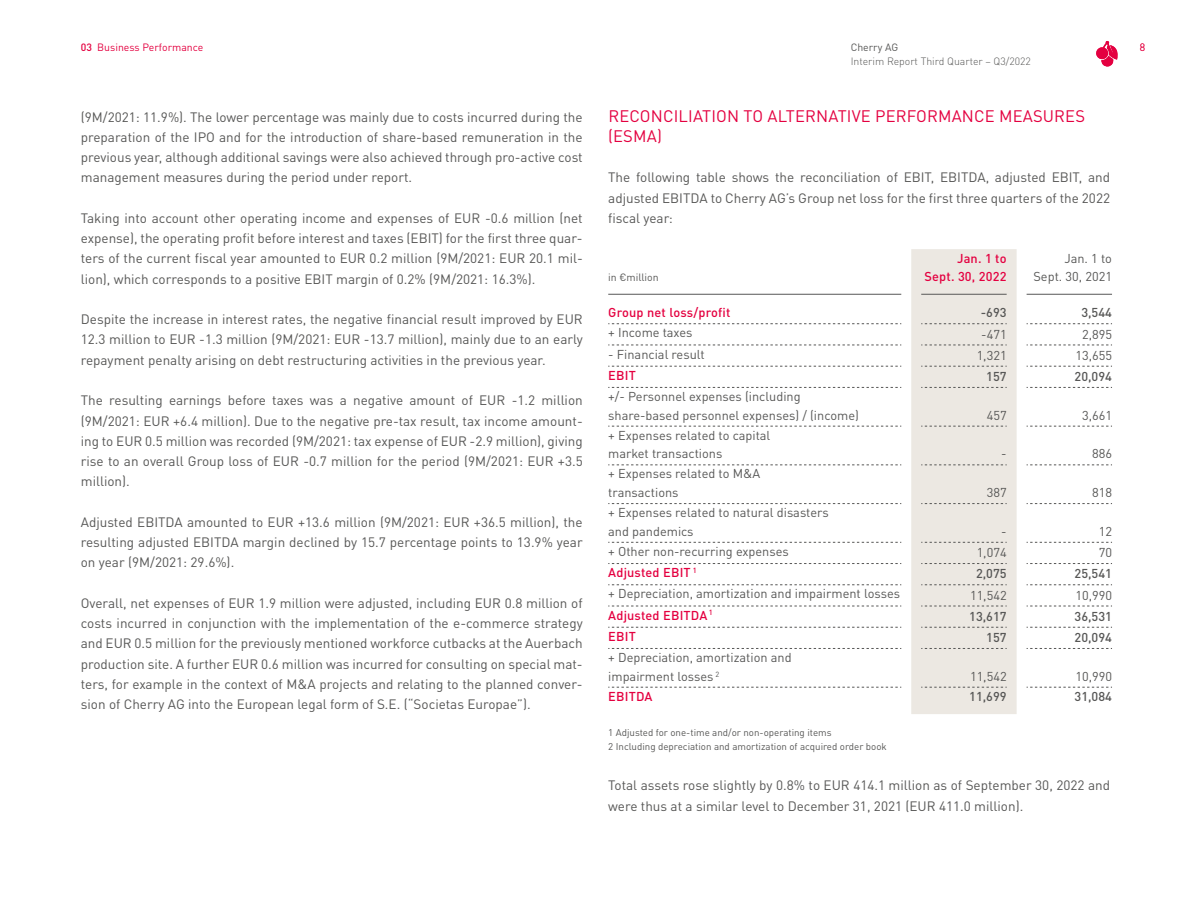
<style>
.page{position:relative;width:1191px;height:919px;background:#fff}
.page>*{position:absolute;margin:0;border:0;box-sizing:border-box;transform-origin:0 0}
.t1{font:16.5px/20.2px "CHERRYDIN Pro";letter-spacing:.01em;color:#e40040}
.t2{font:13.5px/20.2px "CHERRYDIN Pro";color:#575756;text-align:justify}
.t3{font:12.75px/18.8px "CHERRYDIN Pro";color:#575756}
.t4{font:500 12.75px/18.8px "CHERRYDIN Pro";letter-spacing:.015em;color:#e40040;text-align:right}
.t5{font:500 12.75px "CHERRYDIN Pro";color:#575756}
.t6{font:300 10.5px "CHERRYDIN Pro";color:#575756}
.t7{font:10.5px "CHERRYDIN Pro";color:#e40040}
.t8{font:10.5px "CHERRYDIN Pro";color:#575756}
.t9{font:300 10.5px "CHERRYDIN Pro";color:#e40040}
.t10{font:9.75px/13.5px "CHERRYDIN Pro";color:#575756}
.s1{font-weight:500}
</style>
<div class="page">
<div style="left:911px;top:249px;width:105px;height:465px;background:#ece8e2"></div>
<svg style="left:608px;top:323px;width:293px;height:1px"></svg>
<svg style="left:608px;top:344px;width:293px;height:1px"></svg>
<svg style="left:608px;top:366px;width:293px;height:1px"></svg>
<svg style="left:608px;top:387px;width:293px;height:1px"></svg>
<svg style="left:608px;top:426px;width:293px;height:1px"></svg>
<svg style="left:608px;top:464px;width:293px;height:1px"></svg>
<svg style="left:608px;top:503px;width:293px;height:1px"></svg>
<svg style="left:608px;top:542px;width:293px;height:1px"></svg>
<svg style="left:608px;top:563px;width:293px;height:1px"></svg>
<svg style="left:608px;top:584px;width:293px;height:1px"></svg>
<svg style="left:608px;top:605px;width:293px;height:1px"></svg>
<svg style="left:608px;top:627px;width:293px;height:1px"></svg>
<svg style="left:608px;top:648px;width:293px;height:1px"></svg>
<svg style="left:608px;top:686px;width:293px;height:1px"></svg>
<svg style="left:921px;top:323px;width:85px;height:1px"></svg>
<svg style="left:1026px;top:323px;width:86px;height:1px"></svg>
<svg style="left:921px;top:344px;width:85px;height:1px"></svg>
<svg style="left:1026px;top:344px;width:86px;height:1px"></svg>
<svg style="left:921px;top:366px;width:85px;height:1px"></svg>
<svg style="left:1026px;top:366px;width:86px;height:1px"></svg>
<svg style="left:921px;top:387px;width:85px;height:1px"></svg>
<svg style="left:1026px;top:387px;width:86px;height:1px"></svg>
<svg style="left:921px;top:426px;width:85px;height:1px"></svg>
<svg style="left:1026px;top:426px;width:86px;height:1px"></svg>
<svg style="left:921px;top:464px;width:85px;height:1px"></svg>
<svg style="left:1026px;top:464px;width:86px;height:1px"></svg>
<svg style="left:921px;top:503px;width:85px;height:1px"></svg>
<svg style="left:1026px;top:503px;width:86px;height:1px"></svg>
<svg style="left:921px;top:542px;width:85px;height:1px"></svg>
<svg style="left:1026px;top:542px;width:86px;height:1px"></svg>
<svg style="left:921px;top:563px;width:85px;height:1px"></svg>
<svg style="left:1026px;top:563px;width:86px;height:1px"></svg>
<svg style="left:921px;top:584px;width:85px;height:1px"></svg>
<svg style="left:1026px;top:584px;width:86px;height:1px"></svg>
<svg style="left:921px;top:605px;width:85px;height:1px"></svg>
<svg style="left:1026px;top:605px;width:86px;height:1px"></svg>
<svg style="left:921px;top:627px;width:85px;height:1px"></svg>
<svg style="left:1026px;top:627px;width:86px;height:1px"></svg>
<svg style="left:921px;top:648px;width:85px;height:1px"></svg>
<svg style="left:1026px;top:648px;width:86px;height:1px"></svg>
<svg style="left:921px;top:686px;width:85px;height:1px"></svg>
<svg style="left:1026px;top:686px;width:86px;height:1px"></svg>
<hr style="left:608px;top:294px;width:293px;height:1px;background:#575756">
<hr style="left:921px;top:294px;width:85px;height:1px;background:#575756">
<hr style="left:1026px;top:294px;width:86px;height:1px;background:#575756">
<svg style="left:1096px;top:41px;width:22px;height:26px"></svg>
<p class="t7" style="left:81px;top:39px;width:124px"><span class="s1">03</span> Business Performance</p>
<p class="t2" style="left:81px;top:105px;width:503px">(9M/2021: 11.9%). The lower percentage was mainly due to costs incurred during the preparation of the IPO and for the introduction of share-based remuneration in the previous year, although additional savings were also achieved through pro-active cost management measures during the period under report.</p>
<p class="t2" style="left:81px;top:206px;width:503px">Taking into account other operating income and expenses of EUR -0.6 million (net expense), the operating profit before interest and taxes (EBIT) for the first three quar&shy;ters of the current fiscal year amounted to EUR 0.2 million (9M/2021: EUR 20.1 mil&shy;lion), which corresponds to a positive EBIT margin of 0.2% (9M/2021: 16.3%).</p>
<p class="t2" style="left:81px;top:308px;width:503px">Despite the increase in interest rates, the negative financial result improved by EUR 12.3 million to EUR -1.3 million (9M/2021: EUR -13.7 million), mainly due to an early repayment penalty arising on debt restructuring activities in the previous year.</p>
<p class="t2" style="left:81px;top:389px;width:503px">The resulting earnings before taxes was a negative amount of EUR -1.2 million (9M/2021: EUR +6.4 million). Due to the negative pre-tax result, tax income amount&shy;ing to EUR 0.5 million was recorded (9M/2021: tax expense of EUR -2.9 million), giving rise to an overall Group loss of EUR -0.7 million for the period (9M/2021: EUR +3.5 million).</p>
<p class="t2" style="left:81px;top:510px;width:503px">Adjusted EBITDA amounted to EUR +13.6 million (9M/2021: EUR +36.5 million), the resulting adjusted EBITDA margin declined by 15.7 percentage points to 13.9% year on year (9M/2021: 29.6%).</p>
<p class="t2" style="left:81px;top:591px;width:503px">Overall, net expenses of EUR 1.9 million were adjusted, including EUR 0.8 million of costs incurred in conjunction with the implementation of the e-commerce strategy and EUR 0.5 million for the previously mentioned workforce cutbacks at the Auerbach production site. A further EUR 0.6 million was incurred for consulting on special mat&shy;ters, for example in the context of M&amp;A projects and relating to the planned conver&shy;sion of Cherry AG into the European legal form of S.E. (“Societas Europae”).</p>
<p class="t8" style="left:850px;top:39px;width:49px">Cherry AG</p>
<p class="t9" style="left:1140px;top:39px;width:7px">8</p>
<p class="t6" style="left:850px;top:53px;width:182px">Interim Report Third Quarter – Q3/2022</p>
<p class="t1" style="left:608px;top:104px;width:478px">RECONCILIATION TO ALTERNATIVE PERFORMANCE MEASURES (ESMA)</p>
<p class="t2" style="left:608px;top:166px;width:503px">The following table shows the reconciliation of EBIT, EBITDA, adjusted EBIT, and adjusted EBITDA to Cherry AG’s Group net loss for the first three quarters of the 2022 fiscal year:</p>
<p class="t8" style="left:608px;top:269px;width:52px">in €million</p>
<p class="t4" style="left:924px;top:247px;width:84px">Jan. 1 to<br>Sept. 30, 2022</p>
<p class="t3" style="left:1033px;top:247px;width:80px;text-align:right">Jan. 1 to<br>Sept. 30, 2021</p>
<p class="t4" style="left:608px;top:301px;width:124px">Group net loss/profit</p>
<p class="t5" style="left:980px;top:302px;width:27px">-693</p>
<p class="t5" style="left:1081px;top:302px;width:32px">3,544</p>
<p class="t3" style="left:608px;top:322px;width:86px">+ Income taxes</p>
<p class="t3" style="left:981px;top:323px;width:27px">-471</p>
<p class="t3" style="left:1082px;top:323px;width:31px">2,895</p>
<p class="t3" style="left:608px;top:343px;width:98px">- Financial result</p>
<p class="t3" style="left:976px;top:344px;width:31px">1,321</p>
<p class="t3" style="left:1075px;top:344px;width:38px">13,655</p>
<p class="t4" style="left:608px;top:364px;width:29px">EBIT</p>
<p class="t5" style="left:986px;top:366px;width:22px">157</p>
<p class="t5" style="left:1074px;top:366px;width:39px">20,094</p>
<p class="t3" style="left:608px;top:386px;width:252px">+/- Personnel expenses (including share-based personnel expenses) / (income)</p>
<p class="t3" style="left:986px;top:404px;width:21px">457</p>
<p class="t3" style="left:1082px;top:404px;width:31px">3,661</p>
<p class="t3" style="left:608px;top:424px;width:164px">+ Expenses related to capital market transactions</p>
<p class="t3" style="left:608px;top:463px;width:153px">+ Expenses related to M&amp;A transactions</p>
<p class="t3" style="left:608px;top:502px;width:222px">+ Expenses related to natural disasters and pandemics</p>
<p class="t3" style="left:1001px;top:443px;width:7px">-</p>
<p class="t3" style="left:1092px;top:443px;width:21px">886</p>
<p class="t3" style="left:986px;top:482px;width:21px">387</p>
<p class="t3" style="left:1092px;top:482px;width:21px">818</p>
<p class="t3" style="left:1001px;top:520px;width:7px">-</p>
<p class="t3" style="left:1098px;top:520px;width:15px">12</p>
<p class="t3" style="left:608px;top:540px;width:182px">+ Other non-recurring expenses</p>
<p class="t3" style="left:976px;top:542px;width:31px">1,074</p>
<p class="t3" style="left:1098px;top:542px;width:15px">70</p>
<p class="t4" style="left:608px;top:561px;width:90px">Adjusted EBIT <sup>1</sup></p>
<p class="t5" style="left:976px;top:563px;width:32px">2,075</p>
<p class="t5" style="left:1074px;top:563px;width:39px">25,541</p>
<p class="t3" style="left:608px;top:583px;width:293px">+ Depreciation, amortization and impairment losses</p>
<p class="t3" style="left:970px;top:584px;width:38px">11,542</p>
<p class="t3" style="left:1075px;top:584px;width:38px">10,990</p>
<p class="t4" style="left:608px;top:604px;width:106px">Adjusted EBITDA<sup>1</sup></p>
<p class="t5" style="left:969px;top:606px;width:39px">13,617</p>
<p class="t5" style="left:1074px;top:606px;width:39px">36,531</p>
<p class="t4" style="left:608px;top:625px;width:29px">EBIT</p>
<p class="t5" style="left:986px;top:627px;width:22px">157</p>
<p class="t5" style="left:1074px;top:627px;width:39px">20,094</p>
<p class="t3" style="left:608px;top:646px;width:185px">+ Depreciation, amortization and impairment losses <sup>2</sup></p>
<p class="t3" style="left:970px;top:665px;width:38px">11,542</p>
<p class="t3" style="left:1075px;top:665px;width:38px">10,990</p>
<p class="t4" style="left:608px;top:685px;width:46px">EBITDA</p>
<p class="t5" style="left:969px;top:686px;width:39px">11,699</p>
<p class="t5" style="left:1074px;top:686px;width:39px">31,084</p>
<p class="t10" style="left:608px;top:725px;width:280px">1 Adjusted for one-time and/or non-operating items<br>2 Including depreciation and amortization of acquired order book</p>
<p class="t2" style="left:608px;top:773px;width:503px">Total assets rose slightly by 0.8% to EUR 414.1 million as of September 30, 2022 and were thus at a similar level to December 31, 2021 (EUR 411.0 million).</p>
</div>
